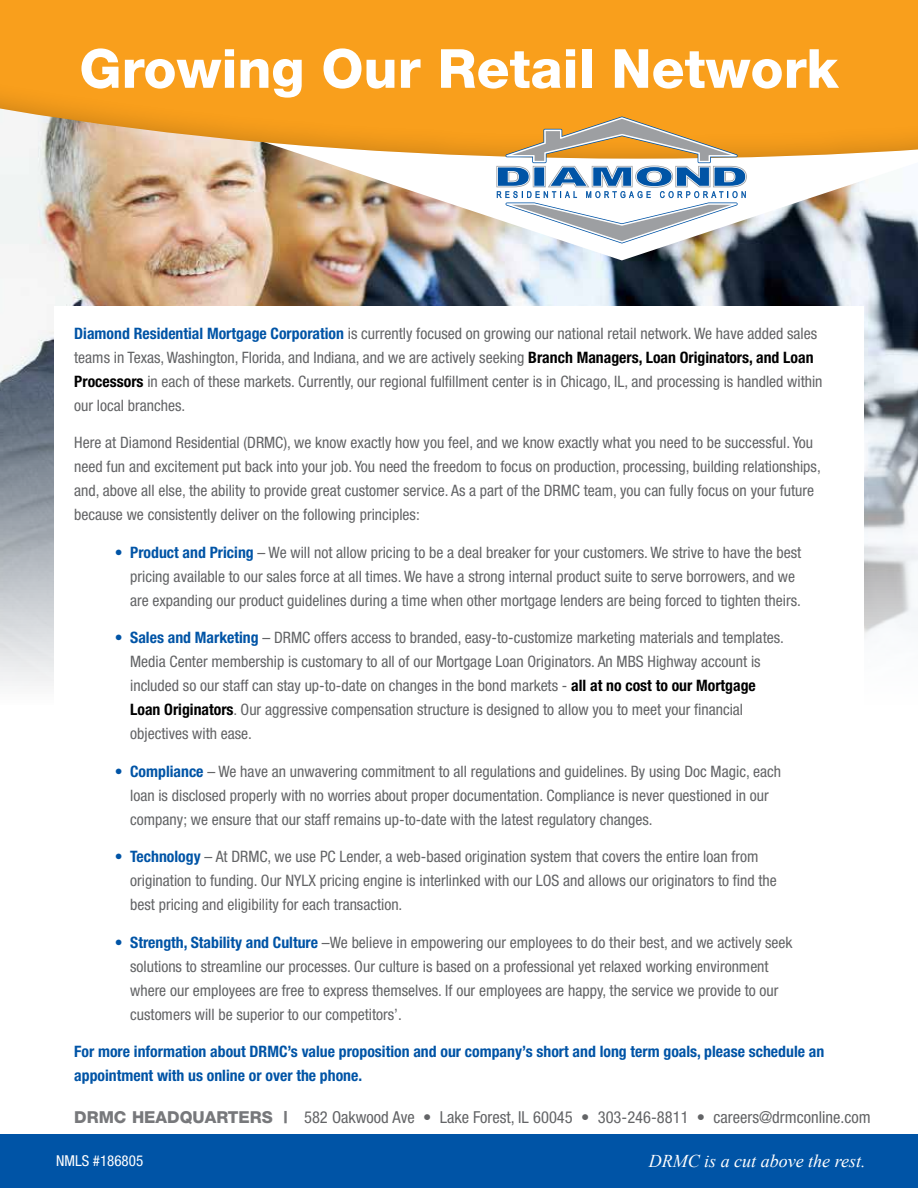
<style>
.page{position:relative;width:918px;height:1188px;background:#fff}
.page>*{position:absolute;margin:0;border:0;box-sizing:border-box;transform-origin:0 0}
.t1{font:800 54px "Helvetica Neue";color:#fff}
.t2{font:italic 18px "Times New Roman";color:#fff}
.t3{font:condensed 16.5px "Helvetica Neue";color:#636466}
.t4{font:condensed 15.75px/24px "Helvetica Neue";color:#636466}
.t5{font:700 condensed 15.75px/24px "Helvetica Neue";color:#0054a6}
.t6{font:condensed 15px "Helvetica Neue";color:#fff}
.s1{font-weight:700;color:#0054a6}
.s2{font-weight:700;color:#000}
.s3{font-weight:800;font-stretch:normal;color:#77787b}
</style>
<div class="page">
<img style="left:0;top:159px;width:918px;height:527px">
<div style="left:0;top:0;width:918px;height:79px;background:#f99f1c"></div>
<img style="left:175px;top:159px;width:743px;height:101px">
<svg style="left:0;top:79px;width:918px;height:80px;fill:#f99f1c"></svg>
<svg style="left:496px;top:116px;width:251px;height:127px"></svg>
<div style="left:0;top:1134px;width:918px;height:54px;background:#0054a6"></div>
<div style="left:54px;top:306px;width:810px;height:797px;background:#fff"></div>
<h1 class="t1" style="left:79px;top:36px;width:761px">Growing Our Retail Network</h1>
<p class="t4" style="left:74px;top:321px;width:750px"><span class="s1">Diamond Residential Mortgage Corporation</span> is currently focused on growing our national retail network. We have added sales teams in Texas, Washington, Florida, and Indiana, and we are actively seeking <span class="s2">Branch Managers, Loan Originators, and Loan Processors</span> in each of these markets. Currently, our regional fulfillment center is in Chicago, IL, and processing is handled within our local branches.</p>
<p class="t4" style="left:74px;top:431px;width:748px">Here at Diamond Residential (DRMC), we know exactly how you feel, and we know exactly what you need to be successful. You need fun and excitement put back into your job. You need the freedom to focus on production, processing, building relationships, and, above all else, the ability to provide great customer service. As a part of the DRMC team, you can fully focus on your future because we consistently deliver on the following principles:</p>
<p class="t4" style="left:130px;top:540px;width:673px;text-indent:-15px"><span class="s1">• Product and Pricing</span> – We will not allow pricing to be a deal breaker for your customers. We strive to have the best pricing available to our sales force at all times. We have a strong internal product suite to serve borrowers, and we are expanding our product guidelines during a time when other mortgage lenders are being forced to tighten theirs.</p>
<p class="t4" style="left:130px;top:626px;width:655px;text-indent:-15px"><span class="s1">• Sales and Marketing</span> – DRMC offers access to branded, easy-to-customize marketing materials and templates.<br>Media Center membership is customary to all of our Mortgage Loan Originators. An MBS Highway account is included so our staff can stay up-to-date on changes in the bond markets - <span class="s2">all at no cost to our Mortgage Loan Originators</span>. Our aggressive compensation structure is designed to allow you to meet your financial objectives with ease.</p>
<p class="t4" style="left:130px;top:759px;width:652px;text-indent:-15px"><span class="s1">• Compliance</span> – We have an unwavering commitment to all regulations and guidelines. By using Doc Magic, each loan is disclosed properly with no worries about proper documentation. Compliance is never questioned in our company; we ensure that our staff remains up-to-date with the latest regulatory changes.</p>
<p class="t4" style="left:130px;top:845px;width:648px;text-indent:-15px"><span class="s1">• Technology</span> – At DRMC, we use PC Lender, a web-based origination system that covers the entire loan from origination to funding. Our NYLX pricing engine is interlinked with our LOS and allows our originators to find the best pricing and eligibility for each transaction.</p>
<p class="t4" style="left:130px;top:930px;width:664px;text-indent:-15px"><span class="s1">• Strength, Stability and Culture</span> –We believe in empowering our employees to do their best, and we actively seek solutions to streamline our processes. Our culture is based on a professional yet relaxed working environment where our employees are free to express themselves. If our employees are happy, the service we provide to our customers will be superior to our competitors’.</p>
<p class="t5" style="left:74px;top:1040px;width:752px">For more information about DRMC’s value proposition and our company’s short and long term goals, please schedule an appointment with us online or over the phone.</p>
<p class="t3" style="left:74px;top:1107px;width:798px"><span class="s3">DRMC HEADQUARTERS |</span> 582 Oakwood Ave • Lake Forest, IL 60045 • 303-246-8811 • careers@drmconline.com</p>
<p class="t6" style="left:56px;top:1152px;width:89px">NMLS #186805</p>
<p class="t2" style="left:649px;top:1148px;width:218px">DRMC is a cut above the rest.</p>
</div>
